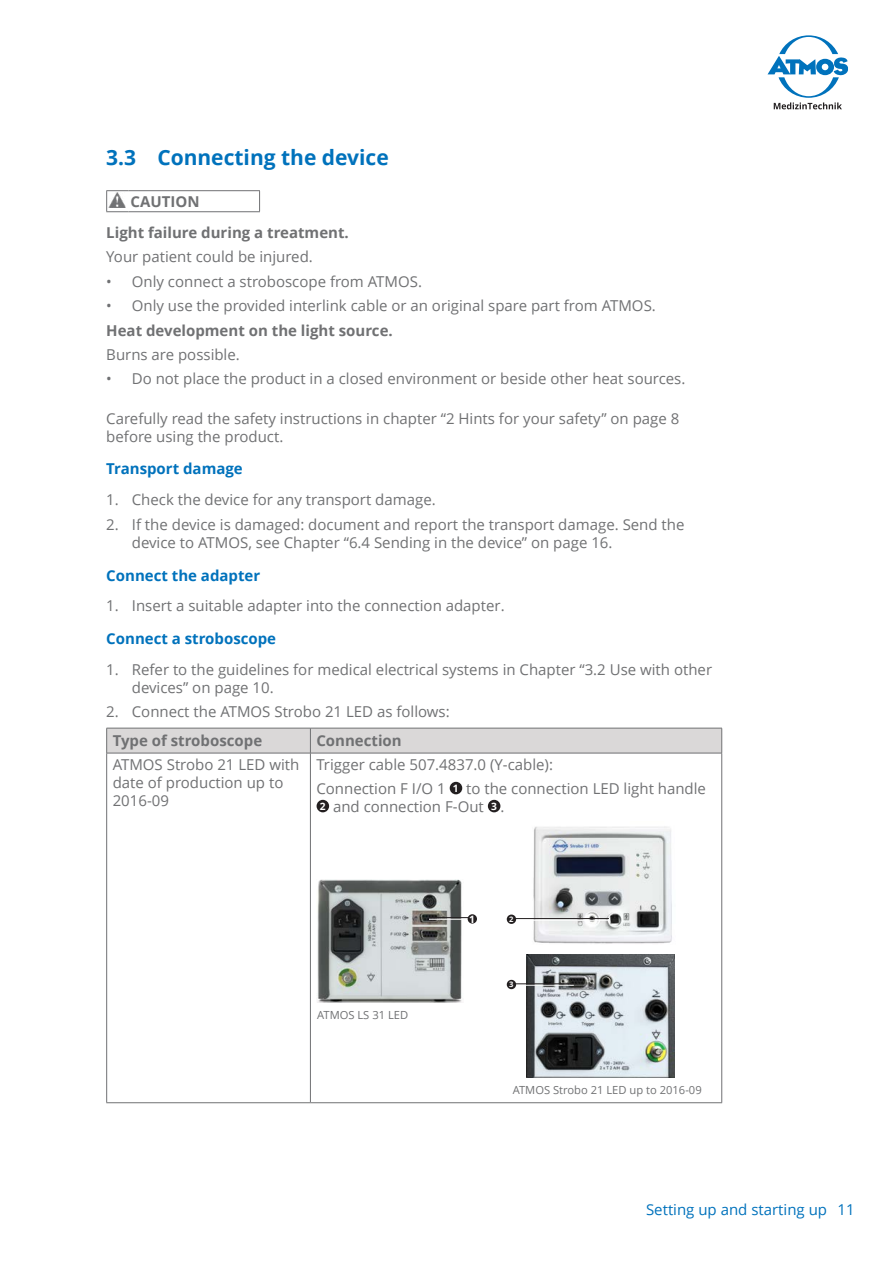
<style>
.page{position:relative;width:893px;height:1263px;background:#fff}
.page>*{position:absolute;margin:0;border:0;box-sizing:border-box;transform-origin:0 0}
.t1{font:700 21px "Open Sans";color:#0072bc}
.Information{font:15px/18px "Open Sans";color:#707173}
.VWHW_ArtQuelle{font:700 15px "Open Sans";color:#707173}
.Zwischenüberschrift{font:700 15px "Open Sans";color:#0072bc}
.VWHW_Folgen{font:15px "Open Sans";color:#707173}
.Tabellenkopf{font:700 15px "Open Sans";color:#707173}
.t2{font:15px "Open Sans";color:#0072bc}
.VWHW_Signalwort{font:700 15px "Open Sans";color:#707173}
.Information-2{font:11.1px "Open Sans";color:#707173}
.Positionsnummer{font:700 10.2px "Open Sans";color:#fff}
.Positionsnummer-2{font:700 7.65px "Open Sans";color:#fff}
</style>
<div class="page">
<svg style="left:767px;top:35px;width:81px;height:74px"></svg>
<hr style="left:106px;top:753px;width:1px;height:349px;background:#707173">
<hr style="left:310px;top:753px;width:1px;height:349px;background:#707173">
<hr style="left:721px;top:753px;width:1px;height:349px;background:#707173">
<hr style="left:106px;top:1102px;width:204px;height:1px;background:#707173">
<hr style="left:310px;top:1102px;width:412px;height:1px;background:#707173">
<hr style="left:106px;top:753px;width:204px;height:1px;background:#707173">
<hr style="left:310px;top:753px;width:412px;height:1px;background:#707173">
<svg style="left:106px;top:728px;width:616px;height:25px;background:#d5d3d3"></svg>
<div style="left:450px;top:782px;width:12px;height:12px;background:#231f20;border-radius:50%"></div>
<div style="left:317px;top:800px;width:12px;height:12px;background:#231f20;border-radius:50%"></div>
<div style="left:488px;top:800px;width:12px;height:12px;background:#231f20;border-radius:50%"></div>
<img style="left:533px;top:826px;width:139px;height:118px">
<img style="left:317px;top:880px;width:145px;height:122px">
<img style="left:527px;top:955px;width:147px;height:123px">
<hr style="left:429px;top:918px;width:39px;height:1px;background:#fff">
<hr style="left:429px;top:917px;width:39px;height:1px;background:#231f20">
<hr style="left:515px;top:984px;width:59px;height:1px;background:#fff">
<hr style="left:515px;top:983px;width:59px;height:1px;background:#231f20">
<hr style="left:515px;top:919px;width:94px;height:1px;background:#fff">
<hr style="left:515px;top:918px;width:94px;height:1px;background:#231f20">
<div style="left:468px;top:914px;width:9px;height:9px;background:#231f20;border-radius:50%"></div>
<div style="left:507px;top:980px;width:9px;height:9px;background:#231f20;border-radius:50%"></div>
<div style="left:507px;top:914px;width:9px;height:10px;background:#231f20;border-radius:50%"></div>
<svg style="left:106px;top:190px;width:22px;height:22px"></svg>
<hr style="left:128px;top:190px;width:132px;height:1px;background:#707173">
<svg style="left:259px;top:191px;width:1px;height:20px"></svg>
<hr style="left:128px;top:211px;width:132px;height:1px;background:#707173">
<img style="left:109px;top:193px;width:17px;height:14px">
<p class="t1" style="left:106px;top:142px;width:284px">3.3 Connecting the device</p>
<p class="VWHW_Signalwort" style="left:131px;top:191px;width:71px">CAUTION</p>
<p class="VWHW_ArtQuelle" style="left:106px;top:222px;width:244px">Light failure during a treatment.</p>
<p class="VWHW_Folgen" style="left:106px;top:247px;width:208px">Your patient could be injured.</p>
<p class="Information" style="left:106px;top:272px;width:317px">• Only connect a stroboscope from ATMOS.</p>
<p class="Information" style="left:106px;top:296px;width:551px">• Only use the provided interlink cable or an original spare part from ATMOS.</p>
<p class="VWHW_ArtQuelle" style="left:106px;top:319px;width:288px">Heat development on the light source.</p>
<p class="VWHW_Folgen" style="left:106px;top:344px;width:135px">Burns are possible.</p>
<p class="Information" style="left:106px;top:369px;width:581px">• Do not place the product in a closed environment or beside other heat sources.</p>
<p class="Information" style="left:106px;top:409px;width:575px">Carefully read the safety instructions in chapter “2 Hints for your safety” on page 8 before using the product.</p>
<p class="Zwischenüberschrift" style="left:106px;top:458px;width:138px">Transport damage</p>
<p class="Information" style="left:106px;top:490px;width:331px">1. Check the device for any transport damage.</p>
<p class="Information" style="left:132px;top:515px;width:554px;text-indent:-26px">2. If the device is damaged: document and report the transport damage. Send the device to ATMOS, see Chapter “6.4 Sending in the device” on page 16.</p>
<p class="Zwischenüberschrift" style="left:106px;top:564px;width:155px">Connect the adapter</p>
<p class="Information" style="left:106px;top:596px;width:400px">1. Insert a suitable adapter into the connection adapter.</p>
<p class="Zwischenüberschrift" style="left:106px;top:628px;width:171px">Connect a stroboscope</p>
<p class="Information" style="left:132px;top:660px;width:582px;text-indent:-26px">1. Refer to the guidelines for medical electrical systems in Chapter “3.2 Use with other devices” on page 10.</p>
<p class="Information" style="left:106px;top:702px;width:345px">2. Connect the ATMOS Strobo 21 LED as follows:</p>
<p class="Tabellenkopf" style="left:113px;top:729px;width:151px">Type of stroboscope</p>
<p class="Tabellenkopf" style="left:316px;top:729px;width:87px">Connection</p>
<p class="Information" style="left:113px;top:755px;width:188px">ATMOS Strobo 21 LED with date of production up to<br>2016-09</p>
<p class="Information" style="left:316px;top:755px;width:238px">Trigger cable 507.4837.0 (Y-cable):</p>
<p class="Information" style="left:316px;top:779px;width:131px">Connection F I/O 1</p>
<p class="Positionsnummer" style="left:453px;top:781px;width:7px">1</p>
<p class="Information" style="left:466px;top:779px;width:241px">to the connection LED light handle</p>
<p class="Positionsnummer" style="left:320px;top:799px;width:7px">2</p>
<p class="Information" style="left:333px;top:797px;width:152px">and connection F-Out</p>
<p class="Positionsnummer" style="left:491px;top:799px;width:7px">3</p>
<p class="Information" style="left:500px;top:797px;width:5px">.</p>
<p class="Information-2" style="left:317px;top:1007px;width:92px">ATMOS LS 31 LED</p>
<p class="Positionsnummer" style="left:469px;top:912px;width:7px">1</p>
<p class="Positionsnummer-2" style="left:509px;top:914px;width:6px">2</p>
<p class="Positionsnummer-2" style="left:509px;top:979px;width:6px">3</p>
<p class="Information-2" style="left:513px;top:1082px;width:190px">ATMOS Strobo 21 LED up to 2016-09</p>
<p class="t2" style="left:646px;top:1200px;width:210px">Setting up and starting up 11</p>
</div>
